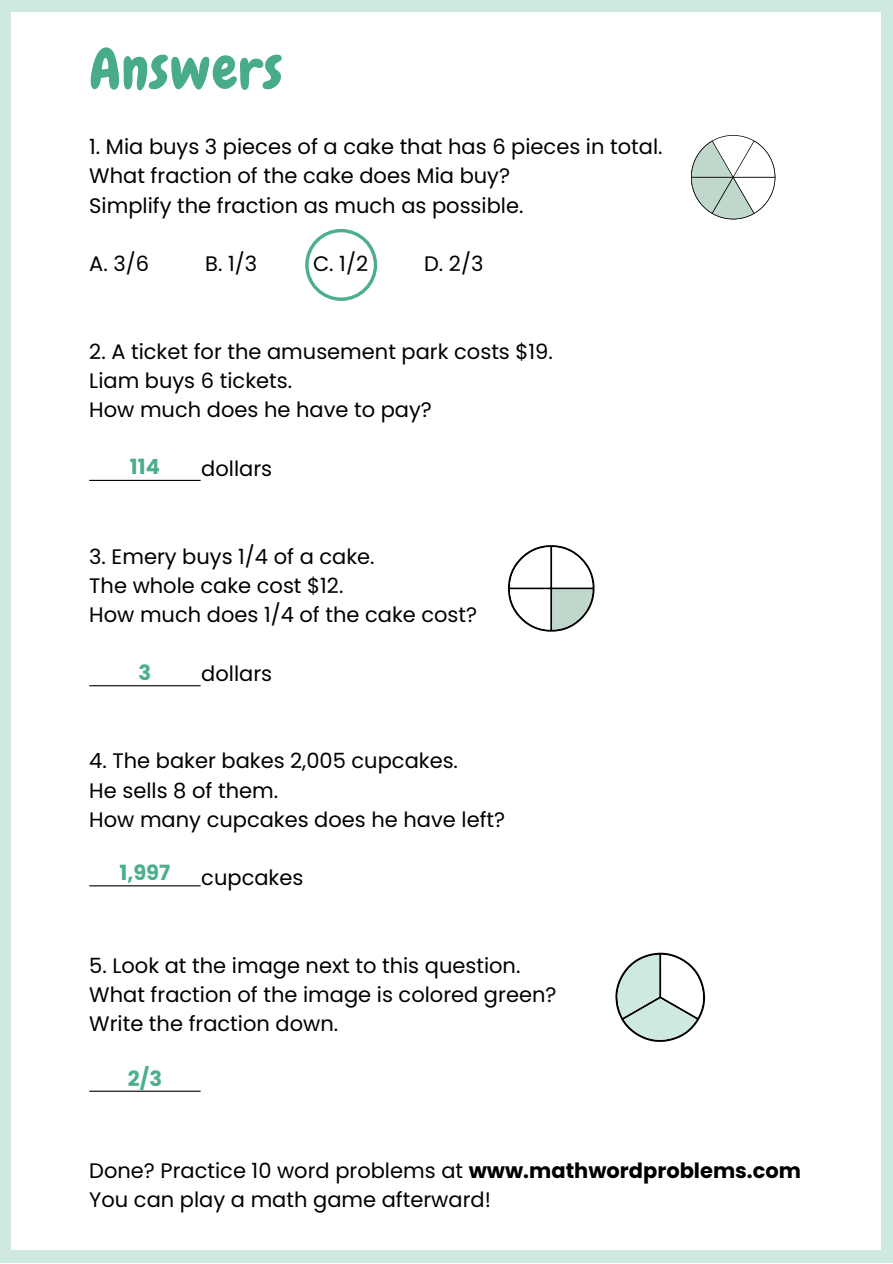
<style>
.page{position:relative;width:893px;height:1264px;background:#fff}
.page>*{position:absolute;margin:0;border:0;box-sizing:border-box;transform-origin:0 0}
.t1{font:57px "Chewy";letter-spacing:.02em;color:#48ab8b}
.t2{font:21px "Poppins";color:#000}
.t3{font:700 21px "Poppins";color:#4cae8f}
.s1{font-weight:700}
</style>
<div class="page">
<div style="left:0;top:0;width:892px;height:1262px;background:#cee8e2"></div>
<div style="left:11px;top:12px;width:870px;height:1237px;background:#fff"></div>
<hr style="left:89px;top:1090px;width:112px;height:1px;background:#000">
<hr style="left:89px;top:480px;width:112px;height:1px;background:#000">
<hr style="left:89px;top:685px;width:112px;height:1px;background:#000">
<svg style="left:691px;top:135px;width:84px;height:84px"></svg>
<svg style="left:508px;top:545px;width:86px;height:86px"></svg>
<svg style="left:615px;top:952px;width:91px;height:90px"></svg>
<hr style="left:89px;top:885px;width:112px;height:1px;background:#000">
<svg style="left:305px;top:229px;width:72px;height:72px"></svg>
<p class="t1" style="left:89px;top:33px;width:194px">Answers</p>
<p class="t2" style="left:89px;top:132px;width:574px">1. Mia buys 3 pieces of a cake that has 6 pieces in total.</p>
<p class="t2" style="left:89px;top:161px;width:422px">What fraction of the cake does Mia buy?</p>
<p class="t2" style="left:89px;top:191px;width:435px">Simplify the fraction as much as possible.</p>
<p class="t2" style="left:89px;top:249px;width:61px">A. 3/6</p>
<p class="t2" style="left:205px;top:249px;width:53px">B. 1/3</p>
<p class="t2" style="left:313px;top:249px;width:56px">C. 1/2</p>
<p class="t2" style="left:424px;top:249px;width:61px">D. 2/3</p>
<p class="t2" style="left:89px;top:337px;width:465px">2. A ticket for the amusement park costs $19.</p>
<p class="t2" style="left:89px;top:366px;width:204px">Liam buys 6 tickets.</p>
<p class="t2" style="left:89px;top:395px;width:344px">How much does he have to pay?</p>
<p class="t2" style="left:201px;top:454px;width:72px">dollars</p>
<p class="t3" style="left:130px;top:452px;width:31px">114</p>
<p class="t2" style="left:89px;top:541px;width:287px">3. Emery buys 1/4 of a cake.</p>
<p class="t2" style="left:89px;top:571px;width:256px">The whole cake cost $12.</p>
<p class="t2" style="left:89px;top:600px;width:389px">How much does 1/4 of the cake cost?</p>
<p class="t2" style="left:201px;top:658px;width:72px">dollars</p>
<p class="t3" style="left:139px;top:658px;width:14px">3</p>
<p class="t2" style="left:89px;top:746px;width:370px">4. The baker bakes 2,005 cupcakes.</p>
<p class="t2" style="left:89px;top:775px;width:190px">He sells 8 of them.</p>
<p class="t2" style="left:89px;top:804px;width:417px">How many cupcakes does he have left?</p>
<p class="t2" style="left:201px;top:863px;width:103px">cupcakes</p>
<p class="t3" style="left:119px;top:857px;width:52px">1,997</p>
<p class="t2" style="left:89px;top:950px;width:432px">5. Look at the image next to this question.</p>
<p class="t2" style="left:89px;top:980px;width:468px">What fraction of the image is colored green?</p>
<p class="t2" style="left:89px;top:1009px;width:250px">Write the fraction down.</p>
<p class="t3" style="left:128px;top:1063px;width:36px">2/3</p>
<p class="t2" style="left:89px;top:1155px;width:713px">Done? Practice 10 word problems at <span class="s1">www.mathwordproblems.com</span></p>
<p class="t2" style="left:89px;top:1184px;width:403px">You can play a math game afterward!</p>
</div>
